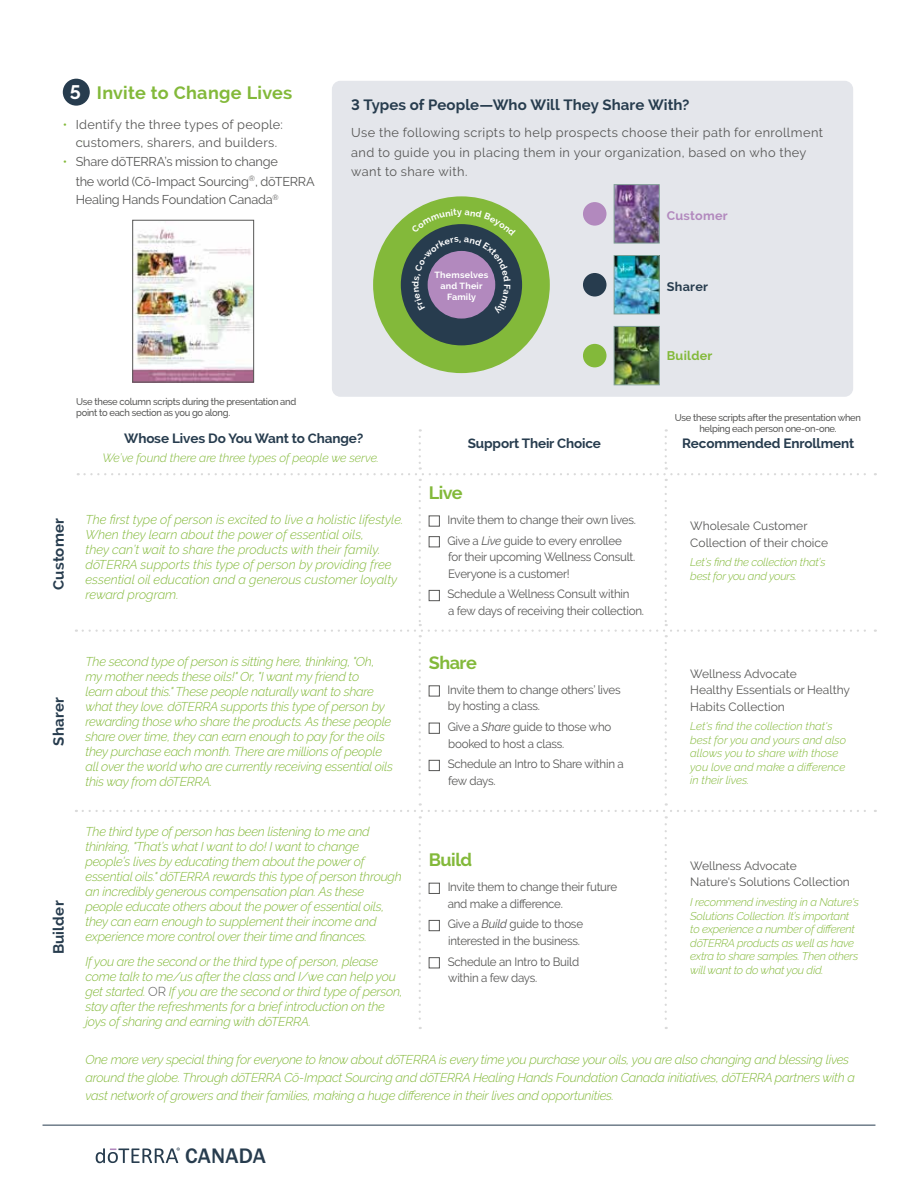
<style>
.page{position:relative;width:918px;height:1188px;background:#fff}
.page>*{position:absolute;margin:0;border:0;box-sizing:border-box;transform-origin:0 0}
.t1{font:500 21.75px "Franklin Gothic URW";letter-spacing:.005em;color:#273c4e}
.t2{font:700 19.5px "Raleway";color:#fff}
.t3{font:700 18px "Raleway";letter-spacing:.005em;color:#83b93a}
.t4{font:700 15px "Raleway";letter-spacing:.01em;color:#273c4e}
.t5{font:700 13.5px "Raleway";letter-spacing:-.01em;color:#273c4e}
.t6{font:italic 300 12.75px/15px "Raleway";letter-spacing:-.02em;color:#83b93a}
.t7{font:italic 300 12.75px/15px "Raleway";color:#83b93a}
.t8{font:12.75px/19.5px "Raleway";letter-spacing:.02em;color:#575756}
.t9{font:12.75px/19.5px "Raleway";letter-spacing:-.02em;color:#575756}
.t10{font:700 12.6px "Raleway";letter-spacing:.02em;color:#b289be}
.t11{font:700 12.6px "Raleway";letter-spacing:.02em;color:#83b93a}
.t12{font:700 12.6px "Raleway";letter-spacing:.02em;color:#273c4e}
.t13{font:12px/16.5px "Raleway";letter-spacing:-.02em;color:#575756;scale:.96 1}
.t14{font:12px/16.5px "Raleway";color:#575756}
.t15{font:italic 300 12px "Raleway";letter-spacing:-.005em;color:#83b93a}
.t16{font:italic 300 11.25px/13.5px "Raleway";letter-spacing:-.02em;color:#83b93a}
.t17{font:italic 300 11.25px/13.5px "Raleway";color:#83b93a}
.t18{font:500 9.75px/10.5px "Raleway";letter-spacing:-.03em;color:#575756;scale:.96 1}
.t19{font:700 9px/10.8px "Raleway";letter-spacing:.02em;color:#fff;text-align:center}
.s1{color:#83b93a}
.s2{font-style:italic}
.s3{font-style:normal;color:#575756}
</style>
<div class="page">
<svg style="left:96px;top:1148px;width:84px;height:15px"></svg>
<hr style="left:43px;top:1125px;width:832px;height:1px;background:#273c4e">
<div style="left:332px;top:81px;width:521px;height:316px;background:#e4e6eb;border-radius:9px"></div>
<div style="left:373px;top:196px;width:177px;height:177px;background:#83b93a;border-radius:50%"></div>
<div style="left:401px;top:224px;width:121px;height:121px;background:#273c4e;border-radius:50%"></div>
<svg style="left:428px;top:251px;width:67px;height:68px"></svg>
<div style="left:583px;top:202px;width:24px;height:24px;background:#b289be;border-radius:50%"></div>
<div style="left:583px;top:273px;width:24px;height:24px;background:#273c4e;border-radius:50%"></div>
<div style="left:583px;top:344px;width:24px;height:23px;background:#83b93a;border-radius:50%"></div>
<div style="left:63px;top:79px;width:27px;height:27px;background:#273c4e;border-radius:50%"></div>
<img style="left:134px;top:228px;width:118px;height:152px">
<div style="left:132px;top:220px;width:122px;height:162px;border:1px solid #575756"></div>
<img style="left:616px;top:187px;width:41px;height:54px">
<div style="left:614px;top:185px;width:45px;height:58px;border:1px solid #7f9f95"></div>
<img style="left:616px;top:257px;width:41px;height:55px">
<div style="left:614px;top:255px;width:45px;height:59px;border:1px solid #7f9f95"></div>
<img style="left:616px;top:328px;width:41px;height:55px">
<div style="left:614px;top:326px;width:45px;height:59px;border:1px solid #7f9f95"></div>
<svg style="left:78px;top:429px;width:798px;height:52px"></svg>
<svg style="left:83px;top:487px;width:793px;height:150px"></svg>
<svg style="left:83px;top:643px;width:793px;height:386px"></svg>
<svg style="left:411px;top:209px;width:105px;height:105px"></svg>
<h2 class="t2" style="left:70px;top:81px;width:13px">5</h2>
<h3 class="t3" style="left:97px;top:82px;width:197px">Invite to Change Lives</h3>
<p class="t8" style="left:63px;top:115px;width:221px;line-height:18px;text-align:center"><span class="s1">•</span> Identify the three types of people: customers, sharers, and builders.</p>
<p class="t9" style="left:76px;top:152px;width:241px;text-indent:-13px"><span class="s1">•</span> Share dōTERRA’s mission to change<br>the world (Cō-Impact Sourcing<sup>®</sup>, dōTERRA</p>
<p class="t9" style="left:76px;top:190px;width:204px">Healing Hands Foundation Canada<sup>®</sup></p>
<p class="t4" style="left:351px;top:97px;width:340px">3 Types of People—Who Will They Share With?</p>
<p class="t8" style="left:351px;top:123px;width:473px">Use the following scripts to help prospects choose their path for enrollment and to guide you in placing them in your organization, based on who they want to share with.</p>
<p class="t19" style="left:435px;top:270px;width:55px">Themselves and Their<br>Family</p>
<p class="t10" style="left:667px;top:208px;width:62px">Customer</p>
<p class="t12" style="left:667px;top:279px;width:43px">Sharer</p>
<p class="t11" style="left:667px;top:349px;width:47px">Builder</p>
<p class="t18" style="left:76px;top:397px;width:231px">Use these column scripts during the presentation and point to each section as you go along.</p>
<p class="t5" style="left:124px;top:431px;width:241px">Whose Lives Do You Want to Change?</p>
<p class="t15" style="left:102px;top:451px;width:278px">We’ve found there are three types of people we serve.</p>
<p class="t4" style="left:50px;top:590px;width:73px;rotate:-90deg">Customer</p>
<p class="t7" style="left:86px;top:512px;width:319px">The first type of person is excited to live a holistic lifestyle.<br>When they learn about the power of essential oils,<br>they can’t wait to share the products with their family. dōTERRA supports this type of person by providing free essential oil education and a generous customer loyalty reward program.</p>
<p class="t18" style="left:675px;top:413px;width:195px;text-align:center">Use these scripts after the presentation when helping each person one-on-one.</p>
<p class="t5" style="left:468px;top:436px;width:135px">Support Their Choice</p>
<p class="t5" style="left:682px;top:436px;width:174px">Recommended Enrollment</p>
<h3 class="t3" style="left:429px;top:482px;width:35px">Live</h3>
<p class="t13" style="left:447px;top:509px;width:198px;line-height:20.7px">Invite them to change their own lives.<br>Give a <span class="s2">Live</span> guide to every enrollee</p>
<p class="t13" style="left:448px;top:549px;width:196px">for their upcoming Wellness Consult.<br>Everyone is a customer!</p>
<p class="t13" style="left:447px;top:586px;width:206px">Schedule a Wellness Consult within<br>a few days of receiving their collection.</p>
<p class="t14" style="left:690px;top:518px;width:139px">Wholesale Customer<br>Collection of their choice</p>
<p class="t16" style="left:690px;top:556px;width:137px">Let’s find the collection that’s best for you and yours.</p>
<p class="t4" style="left:50px;top:746px;width:50px;rotate:-90deg">Sharer</p>
<p class="t4" style="left:50px;top:954px;width:55px;rotate:-90deg">Builder</p>
<p class="t6" style="left:86px;top:654px;width:309px">The second type of person is sitting here, thinking, "Oh, my mother needs these oils!" Or, "I want my friend to<br>learn about this." These people naturally want to share what they love. dōTERRA supports this type of person by rewarding those who share the products. As these people share over time, they can earn enough to pay for the oils they purchase each month. There are millions of people all over the world who are currently receiving essential oils this way from dōTERRA.</p>
<p class="t6" style="left:86px;top:824px;width:318px">The third type of person has been listening to me and thinking, "That’s what I want to do! I want to change people’s lives by educating them about the power of essential oils." dōTERRA rewards this type of person through an incredibly generous compensation plan. As these people educate others about the power of essential oils, they can earn enough to supplement their income and experience more control over their time and finances.</p>
<p class="t6" style="left:86px;top:954px;width:319px">If you are the second or the third type of person, please come talk to me/us after the class and I/we can help you get started. <span class="s3">OR</span> If you are the second or third type of person, stay after the refreshments for a brief introduction on the joys of sharing and earning with dōTERRA.</p>
<h3 class="t3" style="left:429px;top:652px;width:50px">Share</h3>
<p class="t13" style="left:447px;top:681px;width:182px">Invite them to change others’ lives by hosting a class.</p>
<p class="t13" style="left:448px;top:719px;width:172px">Give a <span class="s2">Share</span> guide to those who booked to host a class.</p>
<p class="t13" style="left:448px;top:756px;width:185px">Schedule an Intro to Share within a few days.</p>
<h3 class="t3" style="left:429px;top:850px;width:45px">Build</h3>
<p class="t13" style="left:448px;top:879px;width:178px">Invite them to change their future and make a difference.</p>
<p class="t13" style="left:448px;top:916px;width:143px">Give a <span class="s2">Build</span> guide to those interested in the business.</p>
<p class="t13" style="left:448px;top:953px;width:139px">Schedule an Intro to Build within a few days.</p>
<p class="t14" style="left:690px;top:665px;width:161px">Wellness Advocate<br>Healthy Essentials or Healthy<br>Habits Collection</p>
<p class="t17" style="left:690px;top:720px;width:157px">Let's find the collection that's best for you and yours and also allows you to share with those you love and make a difference in their lives.</p>
<p class="t14" style="left:690px;top:857px;width:161px">Wellness Advocate<br>Nature's Solutions Collection</p>
<p class="t16" style="left:690px;top:896px;width:170px">I recommend investing in a Nature's Solutions Collection. It’s important to experience a number of different dōTERRA products as well as have extra to share samples. Then others will want to do what you did.</p>
<p class="t6" style="left:86px;top:1050px;width:771px;line-height:18px">One more very special thing for everyone to know about dōTERRA is every time you purchase your oils, you are also changing and blessing lives around the globe. Through dōTERRA Cō-Impact Sourcing and dōTERRA Healing Hands Foundation Canada initiatives, dōTERRA partners with a vast network of growers and their families, making a huge difference in their lives and opportunities.</p>
<h1 class="t1" style="left:185px;top:1142px;width:82px">CANADA</h1>
</div>
